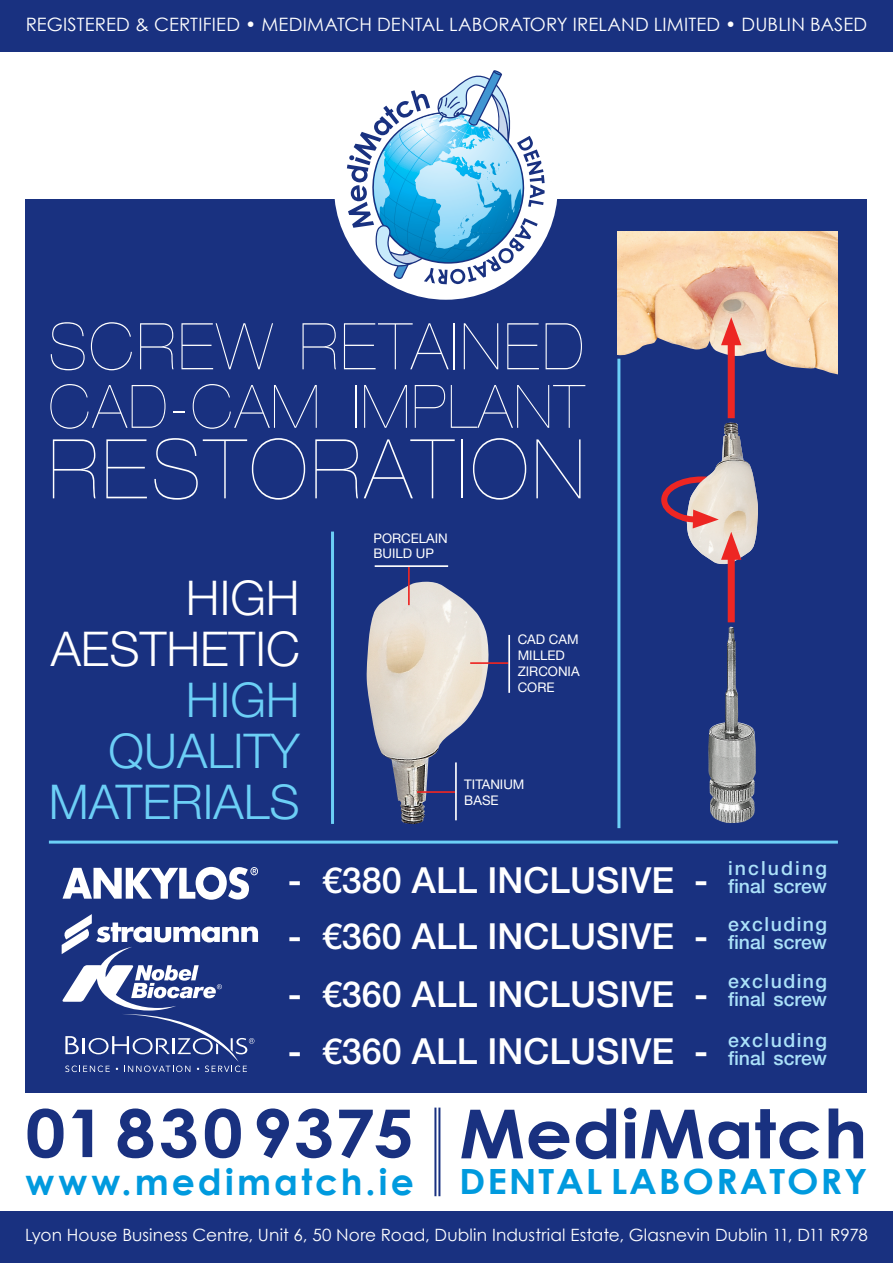
<style>
.page{position:relative;width:893px;height:1263px;background:#fff}
.page>*{position:absolute;margin:0;border:0;box-sizing:border-box;transform-origin:0 0}
.t1{font:200 expanded 82.5px "Helvetica Neue LT Pro";letter-spacing:.06em;color:#fff;scale:.87 1}
.t2{font:700 67.65px "Century Gothic";letter-spacing:.005em;color:#193180;scale:1.08 1}
.t3{font:700 66px "Century Gothic";letter-spacing:.015em;color:#193180;scale:1.08 1}
.t4{font:200 expanded 64.5px "Helvetica Neue LT Pro";letter-spacing:.05em;color:#fff;scale:.87 1}
.t5{font:200 expanded 60px "Helvetica Neue LT Pro";letter-spacing:.04em;color:#fff;scale:.87 1}
.t6{font:300 48px/51px "Helvetica Neue LT Pro";color:#6ccff6;text-align:right}
.t7{font:300 48px "Helvetica Neue LT Pro";color:#fff}
.t8{font:700 36.15px "Century Gothic";letter-spacing:.085em;color:#009ade}
.t9{font:500 36px "Helvetica Neue LT Pro";color:#fff}
.t10{font:700 34.8px "Century Gothic";letter-spacing:.05em;color:#009ade;scale:1.08 1}
.t11{font:500 19.5px "Helvetica Neue LT Pro";color:#abe1f9}
.t12{font:500 19.5px "Helvetica Neue LT Pro";letter-spacing:.075em;color:#abe1f9}
.t13{font:500 19.5px "Helvetica Neue LT Pro";letter-spacing:.11em;color:#abe1f9}
.t14{font:18.45px "Century Gothic";letter-spacing:.005em;color:#fff}
.t15{font:17.7px "Century Gothic";letter-spacing:.005em;color:#fff}
.t16{font:16.95px "Century Gothic";letter-spacing:.005em;color:#fff}
.t17{font:13.2px "Helvetica Neue LT Pro";color:#fff}
</style>
<div class="page">
<div style="left:0;top:0;width:893px;height:51px;background:#193180"></div>
<div style="left:0;top:1212px;width:893px;height:51px;background:#193180"></div>
<div style="left:26px;top:199px;width:841px;height:893px;background:#193180"></div>
<hr style="left:438px;top:1107px;width:2px;height:89px;background:#193180">
<hr style="left:434px;top:1107px;width:2px;height:89px;background:#193180">
<div style="left:334px;top:75px;width:224px;height:225px;background:#fff;border-radius:50%"></div>
<svg style="left:347px;top:70px;width:198px;height:214px"></svg>
<hr style="left:331px;top:531px;width:3px;height:293px;background:#6ccff6">
<hr style="left:49px;top:840px;width:789px;height:3px;background:#6ccff6">
<img style="left:617px;top:231px;width:221px;height:86px">
<div style="left:728px;top:333px;width:7px;height:85px;background:#ed2623"></div>
<svg style="left:617px;top:317px;width:221px;height:88px"></svg>
<hr style="left:617px;top:359px;width:3px;height:469px;background:#6ccff6">
<img style="left:686px;top:423px;width:72px;height:142px">
<div style="left:661px;top:476px;width:81px;height:47px;border:6px solid #ed2623;border-radius:50%"></div>
<div style="left:728px;top:548px;width:7px;height:74px;background:#ed2623"></div>
<svg style="left:677px;top:510px;width:64px;height:50px"></svg>
<img style="left:708px;top:627px;width:48px;height:196px">
<svg style="left:63px;top:867px;width:195px;height:33px"></svg>
<svg style="left:62px;top:914px;width:196px;height:158px"></svg>
<img style="left:366px;top:582px;width:123px;height:242px">
<hr style="left:417px;top:791px;width:38px;height:2px;background:#ed2623">
<hr style="left:455px;top:762px;width:2px;height:58px;background:#fff">
<hr style="left:470px;top:662px;width:38px;height:2px;background:#ed2623">
<hr style="left:508px;top:635px;width:2px;height:58px;background:#fff">
<hr style="left:408px;top:567px;width:2px;height:38px;background:#ed2623">
<hr style="left:375px;top:565px;width:73px;height:2px;background:#fff">
<p class="t14" style="left:26px;top:13px;width:843px">REGISTERED &amp; CERTIFIED • MEDIMATCH DENTAL LABORATORY IRELAND LIMITED • DUBLIN BASED</p>
<p class="t4" style="left:49px;top:308px;width:617px">SCREW RETAINED</p>
<p class="t5" style="left:49px;top:371px;width:617px">CAD-CAM IMPLANT</p>
<p class="t1" style="left:49px;top:420px;width:617px">RESTORATION</p>
<p class="t7" style="left:186px;top:569px;width:115px">HIGH</p>
<p class="t7" style="left:51px;top:620px;width:251px">AESTHETIC</p>
<p class="t6" style="left:186px;top:674px;width:115px">HIGH</p>
<p class="t6" style="left:49px;top:725px;width:253px">QUALITY<br>MATERIALS</p>
<p class="t17" style="left:373px;top:530px;width:76px">PORCELAIN</p>
<p class="t17" style="left:373px;top:546px;width:62px">BUILD UP</p>
<p class="t17" style="left:518px;top:631px;width:62px">CAD CAM</p>
<p class="t17" style="left:518px;top:647px;width:49px">MILLED</p>
<p class="t17" style="left:518px;top:663px;width:63px">ZIRCONIA</p>
<p class="t17" style="left:518px;top:679px;width:38px">CORE</p>
<p class="t17" style="left:464px;top:776px;width:62px">TITANIUM</p>
<p class="t17" style="left:464px;top:792px;width:36px">BASE</p>
<p class="t9" style="left:288px;top:858px;width:422px">- €380 ALL INCLUSIVE -</p>
<p class="t9" style="left:288px;top:914px;width:422px">- €360 ALL INCLUSIVE -</p>
<p class="t9" style="left:288px;top:972px;width:422px">- €360 ALL INCLUSIVE -</p>
<p class="t9" style="left:288px;top:1030px;width:422px">- €360 ALL INCLUSIVE -</p>
<p class="t13" style="left:728px;top:856px;width:101px">including</p>
<p class="t11" style="left:728px;top:874px;width:101px">final screw</p>
<p class="t12" style="left:728px;top:912px;width:101px">excluding</p>
<p class="t11" style="left:728px;top:930px;width:101px">final screw</p>
<p class="t12" style="left:728px;top:970px;width:101px">excluding</p>
<p class="t11" style="left:728px;top:988px;width:101px">final screw</p>
<p class="t12" style="left:728px;top:1028px;width:101px">excluding</p>
<p class="t11" style="left:728px;top:1046px;width:101px">final screw</p>
<p class="t3" style="left:26px;top:1091px;width:361px">01 830 9375</p>
<p class="t8" style="left:26px;top:1159px;width:390px">www.medimatch.ie</p>
<p class="t2" style="left:459px;top:1091px;width:380px">MediMatch</p>
<p class="t10" style="left:459px;top:1160px;width:379px">DENTAL LABORATORY</p>
<p class="t15" style="left:16px;top:1224px;width:27px">Ori</p>
<p class="t15" style="left:68px;top:1224px;width:810px">Business Park, Unit A, Northfield Avenue, West Ealing, London, W13 9SJ • lab@medimatch.co.uk</p>
<p class="t16" style="left:25px;top:1225px;width:844px">Lyon House Business Centre, Unit 6, 50 Nore Road, Dublin Industrial Estate, Glasnevin Dublin 11, D11 R978</p>
</div>
